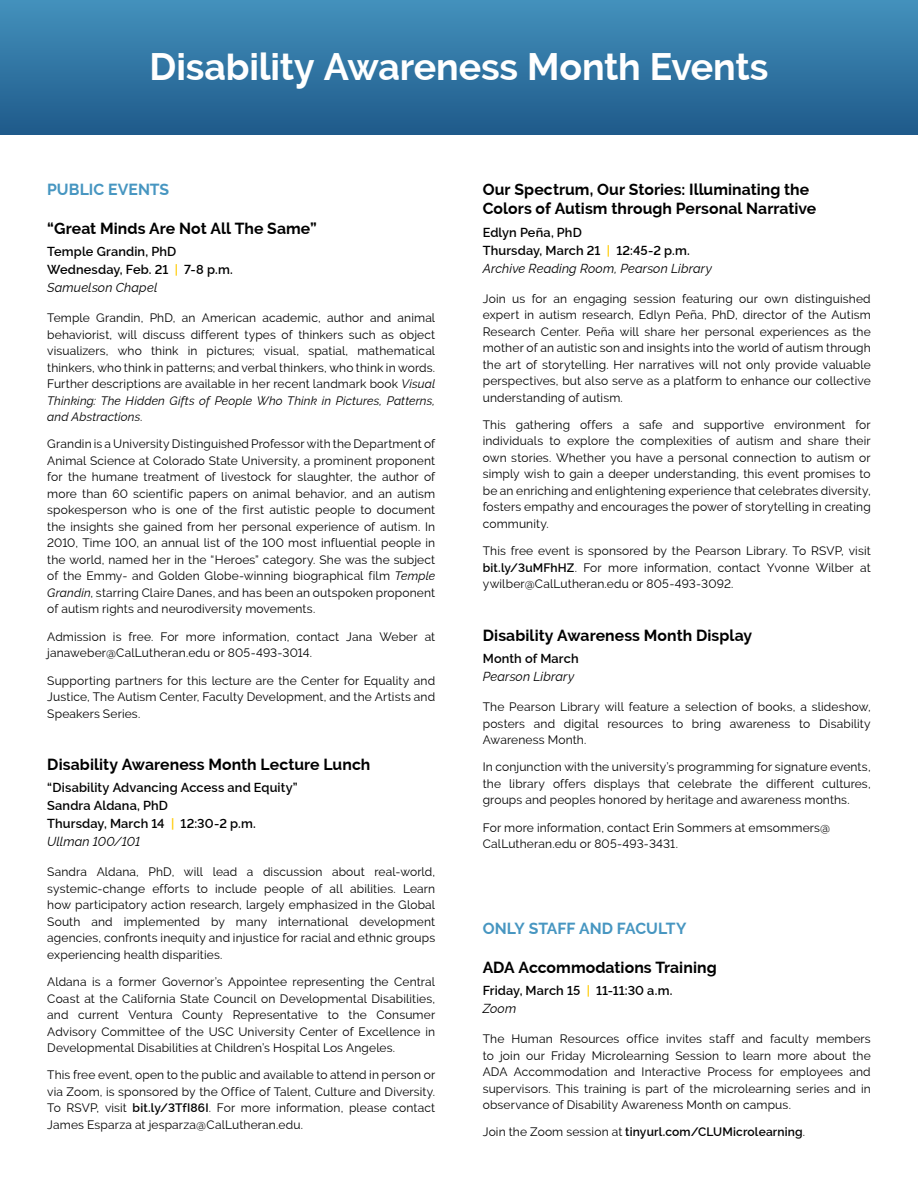
<style>
.page{position:relative;width:918px;height:1188px;background:#fff}
.page>*{position:absolute;margin:0;border:0;box-sizing:border-box;transform-origin:0 0}
.t1{font:700 37.5px "Raleway";letter-spacing:-.005em;color:#fff}
.t2{font:700 15.75px/19.5px "Raleway";letter-spacing:.005em;color:#000}
.t3{font:700 15.75px "Raleway";letter-spacing:-.005em;color:#4796c1}
.t4{font:600 12.75px/18px "Raleway";letter-spacing:.01em;color:#000}
.t5{font:italic 12.75px "Raleway";letter-spacing:.01em;color:#000}
.t6{font:12px/16.5px "Raleway";letter-spacing:.01em;color:#000;text-align:justify}
.t7{font:600 12px "Raleway";letter-spacing:.01em;color:#000}
.s1{color:#ffcb05}
.s2{font-weight:400;font-style:italic}
.s3{font-style:italic}
.s4{font-weight:600}
.s5{font-weight:400}
</style>
<div class="page">
<div style="left:0;top:0;width:918px;height:135px;background:linear-gradient(to bottom,#4491bc,#1f5a8a)"></div>
<h1 class="t1" style="left:149px;top:46px;width:621px">Disability Awareness Month Events</h1>
<h2 class="t3" style="left:47px;top:180px;width:124px">PUBLIC EVENTS</h2>
<h2 class="t2" style="left:47px;top:219px;width:271px">“Great Minds Are Not All The Same”</h2>
<p class="t4" style="left:47px;top:243px;width:187px">Temple Grandin, PhD<br>Wednesday, Feb. 21 <span class="s1">|</span> 7-8 p.m.<br><span class="s2">Samuelson Chapel</span></p>
<p class="t6" style="left:47px;top:310px;width:389px">Temple Grandin, PhD, an American academic, author and animal behaviorist, will discuss different types of thinkers such as object visualizers, who think in pictures; visual, spatial, mathematical thinkers, who think in patterns; and verbal thinkers, who think in words.<br>Further descriptions are available in her recent landmark book <span class="s3">Visual Thinking: The Hidden Gifts of People Who Think in Pictures, Patterns, and Abstractions</span>.</p>
<p class="t6" style="left:47px;top:436px;width:390px">Grandin is a University Distinguished Professor with the Department of Animal Science at Colorado State University, a prominent proponent for the humane treatment of livestock for slaughter, the author of more than 60 scientific papers on animal behavior, and an autism spokesperson who is one of the first autistic people to document the insights she gained from her personal experience of autism. In 2010, Time 100, an annual list of the 100 most influential people in the world, named her in the “Heroes” category. She was the subject of the Emmy- and Golden Globe-winning biographical film <span class="s3">Temple Grandin</span>, starring Claire Danes, and has been an outspoken proponent of autism rights and neurodiversity movements.</p>
<p class="t6" style="left:47px;top:628px;width:390px">Admission is free. For more information, contact Jana Weber at janaweber@CalLutheran.edu or 805-493-3014.</p>
<p class="t6" style="left:47px;top:672px;width:389px">Supporting partners for this lecture are the Center for Equality and Justice, The Autism Center, Faculty Development, and the Artists and Speakers Series.</p>
<h2 class="t2" style="left:47px;top:755px;width:325px">Disability Awareness Month Lecture Lunch</h2>
<p class="t4" style="left:47px;top:779px;width:252px">“Disability Advancing Access and Equity”<br>Sandra Aldana, PhD<br>Thursday, March 14 <span class="s1">|</span> 12:30-2 p.m.<br><span class="s2">Ullman 100/101</span></p>
<p class="t6" style="left:47px;top:864px;width:390px">Sandra Aldana, PhD, will lead a discussion about real-world, systemic-change efforts to include people of all abilities. Learn how participatory action research, largely emphasized in the Global South and implemented by many international development agencies, confronts inequity and injustice for racial and ethnic groups experiencing health disparities.</p>
<p class="t6" style="left:47px;top:974px;width:389px">Aldana is a former Governor’s Appointee representing the Central Coast at the California State Council on Developmental Disabilities, and current Ventura County Representative to the Consumer Advisory Committee of the USC University Center of Excellence in Developmental Disabilities at Children’s Hospital Los Angeles.</p>
<p class="t6" style="left:47px;top:1067px;width:390px">This free event, open to the public and available to attend in person or via Zoom, is sponsored by the Office of Talent, Culture and Diversity.<br>To RSVP, visit <span class="s4">bit.ly/3TfI86I</span>. For more information, please contact James Esparza at jesparza@CalLutheran.edu.</p>
<h2 class="t2" style="left:483px;top:180px;width:335px">Our Spectrum, Our Stories: Illuminating the<br>Colors of Autism through Personal Narrative</h2>
<p class="t4" style="left:483px;top:223px;width:231px">Edlyn Peña, PhD<br>Thursday, March 21 <span class="s1">|</span> 12:45-2 p.m.<br><span class="s2">Archive Reading Room, Pearson Library</span></p>
<p class="t6" style="left:483px;top:290px;width:390px">Join us for an engaging session featuring our own distinguished expert in autism research, Edlyn Peña, PhD, director of the Autism Research Center. Peña will share her personal experiences as the mother of an autistic son and insights into the world of autism through the art of storytelling. Her narratives will not only provide valuable perspectives, but also serve as a platform to enhance our collective understanding of autism.</p>
<p class="t6" style="left:483px;top:417px;width:390px">This gathering offers a safe and supportive environment for individuals to explore the complexities of autism and share their own stories. Whether you have a personal connection to autism or simply wish to gain a deeper understanding, this event promises to be an enriching and enlightening experience that celebrates diversity, fosters empathy and encourages the power of storytelling in creating community.</p>
<p class="t6" style="left:483px;top:543px;width:389px">This free event is sponsored by the Pearson Library. To RSVP, visit <span class="s4">bit.ly/3uMFhHZ</span>. For more information, contact Yvonne Wilber at ywilber@CalLutheran.edu or 805-493-3092.</p>
<h2 class="t2" style="left:483px;top:626px;width:271px">Disability Awareness Month Display</h2>
<p class="t4" style="left:483px;top:650px;width:97px">Month of March</p>
<p class="t5" style="left:483px;top:669px;width:93px">Pearson Library</p>
<p class="t6" style="left:483px;top:699px;width:390px">The Pearson Library will feature a selection of books, a slideshow, posters and digital resources to bring awareness to Disability Awareness Month.</p>
<p class="t6" style="left:483px;top:759px;width:389px">In conjunction with the university’s programming for signature events, the library offers displays that celebrate the different cultures, groups and peoples honored by heritage and awareness months.</p>
<p class="t6" style="left:483px;top:819px;width:349px">For more information, contact Erin Sommers at emsommers@<br>CalLutheran.edu or 805-493-3431.</p>
<h2 class="t3" style="left:483px;top:919px;width:205px">ONLY STAFF AND FACULTY</h2>
<h2 class="t2" style="left:483px;top:958px;width:235px">ADA Accommodations Training</h2>
<p class="t4" style="left:483px;top:982px;width:191px">Friday, March 15 <span class="s1">|</span> 11-11:30 a.m.<br><span class="s2">Zoom</span></p>
<p class="t6" style="left:483px;top:1031px;width:390px">The Human Resources office invites staff and faculty members to join our Friday Microlearning Session to learn more about the ADA Accommodation and Interactive Process for employees and supervisors. This training is part of the microlearning series and in observance of Disability Awareness Month on campus.</p>
<p class="t7" style="left:483px;top:1125px;width:324px"><span class="s5">Join the Zoom session at</span> tinyurl.com/CLUMicrolearning<span class="s5">.</span></p>
</div>
